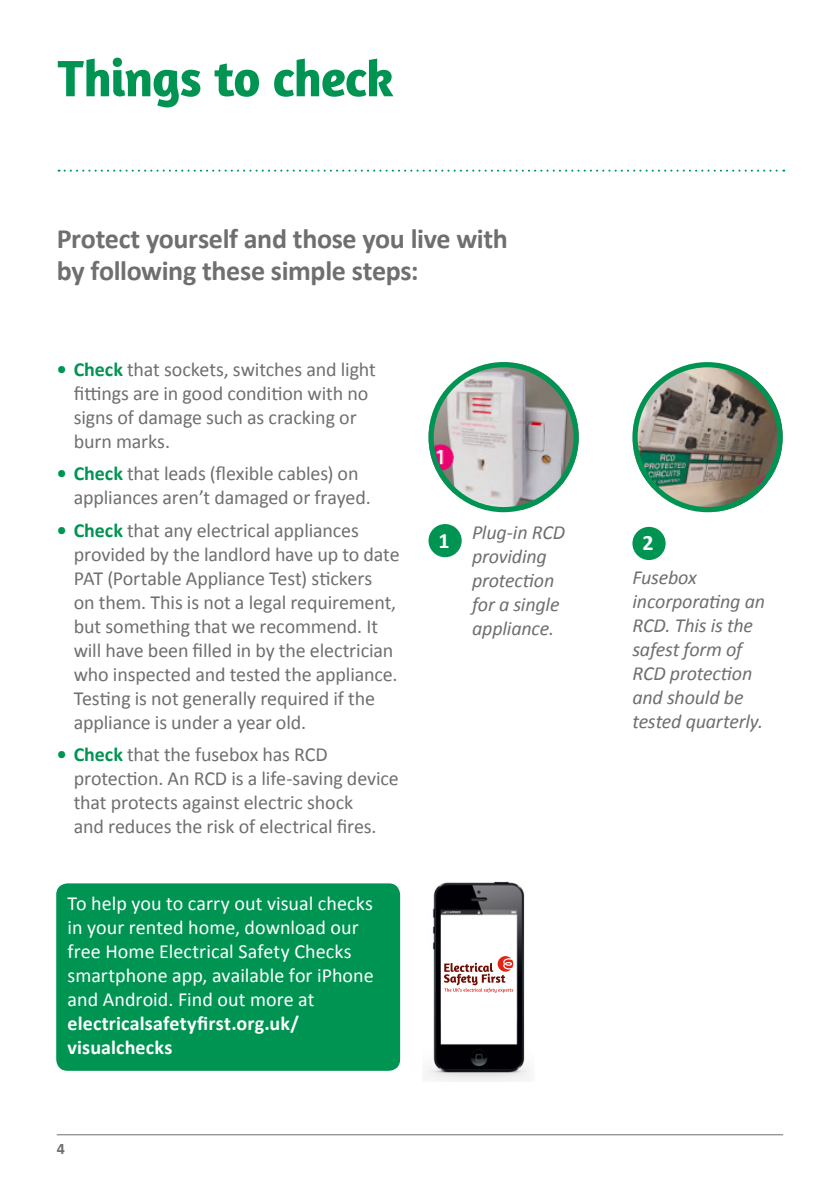
<style>
.page{position:relative;width:840px;height:1191px;background:#fff}
.page>*{position:absolute;margin:0;border:0;box-sizing:border-box;transform-origin:0 0}
.t1{font:700 52px "Amaranth";letter-spacing:-.015em;color:#009453}
.t2{font:700 28px/32px "Calibri";letter-spacing:-.015em;color:#706f6f}
.t3{font:700 22px "Calibri";color:#fff}
.t4{font:20px/24px "Calibri";letter-spacing:-.005em;color:#706f6f}
.t5{font:20px/24px "Calibri";letter-spacing:.005em;color:#fff}
.t6{font:italic 20px/24px "Calibri";letter-spacing:-.01em;color:#706f6f}
.t7{font:700 20px/24px "Calibri";letter-spacing:.005em;color:#fff}
.t8{font:700 16px "Calibri";color:#706f6f}
.s1{font-weight:700;color:#009453}
</style>
<div class="page">
<hr style="left:57px;top:1134px;width:725px;height:1px;background:#706f6f">
<img style="left:634px;top:362px;width:148px;height:150px">
<div style="left:632px;top:362px;width:150px;height:150px;border:5px solid #009453;border-radius:50%"></div>
<div style="left:56px;top:883px;width:344px;height:187px;background:#009453;border-radius:11px"></div>
<img style="left:434px;top:362px;width:144px;height:150px">
<div style="left:428px;top:362px;width:150px;height:150px;border:5px solid #009453;border-radius:50%"></div>
<div style="left:428px;top:524px;width:33px;height:33px;background:#009453;border-radius:50%"></div>
<div style="left:632px;top:527px;width:33px;height:33px;background:#009453;border-radius:50%"></div>
<img style="left:426px;top:881px;width:104px;height:200px">
<svg style="left:443px;top:956px;width:70px;height:36px"></svg>
<svg style="left:59px;top:170px;width:724px;height:2px"></svg>
<h1 class="t1" style="left:58px;top:45px;width:337px">Things to check</h1>
<h2 class="t2" style="left:57px;top:221px;width:452px">Protect yourself and those you live with by following these simple steps:</h2>
<p class="t4" style="left:74px;top:356px;width:303px;text-indent:-17px"><span class="s1">• Check</span> that sockets, switches and light fittings are in good condition with no signs of damage such as cracking or burn marks.</p>
<p class="t4" style="left:74px;top:461px;width:298px;text-indent:-17px"><span class="s1">• Check</span> that leads (flexible cables) on appliances aren’t damaged or frayed.</p>
<p class="t4" style="left:74px;top:517px;width:327px;text-indent:-17px"><span class="s1">• Check</span> that any electrical appliances provided by the landlord have up to date PAT (Portable Appliance Test) stickers<br>on them. This is not a legal requirement, but something that we recommend. It will have been filled in by the electrician who inspected and tested the appliance.<br>Testing is not generally required if the appliance is under a year old.</p>
<p class="t4" style="left:74px;top:742px;width:326px;text-indent:-17px"><span class="s1">• Check</span> that the fusebox has RCD protection. An RCD is a life-saving device that protects against electric shock<br>and reduces the risk of electrical fires.</p>
<p class="t5" style="left:68px;top:890px;width:307px">To help you to carry out visual checks in your rented home, download our free Home Electrical Safety Checks smartphone app, available for iPhone and Android. Find out more at</p>
<p class="t7" style="left:68px;top:1010px;width:233px">electricalsafetyfirst.org.uk/ visualchecks</p>
<p class="t8" style="left:57px;top:1138px;width:10px">4</p>
<p class="t3" style="left:438px;top:526px;width:13px">1</p>
<p class="t6" style="left:472px;top:519px;width:95px">Plug-in RCD providing protection for a single appliance.</p>
<p class="t3" style="left:642px;top:529px;width:13px">2</p>
<p class="t6" style="left:632px;top:565px;width:134px">Fusebox incorporating an<br>RCD. This is the safest form of<br>RCD protection and should be tested quarterly.</p>
</div>
